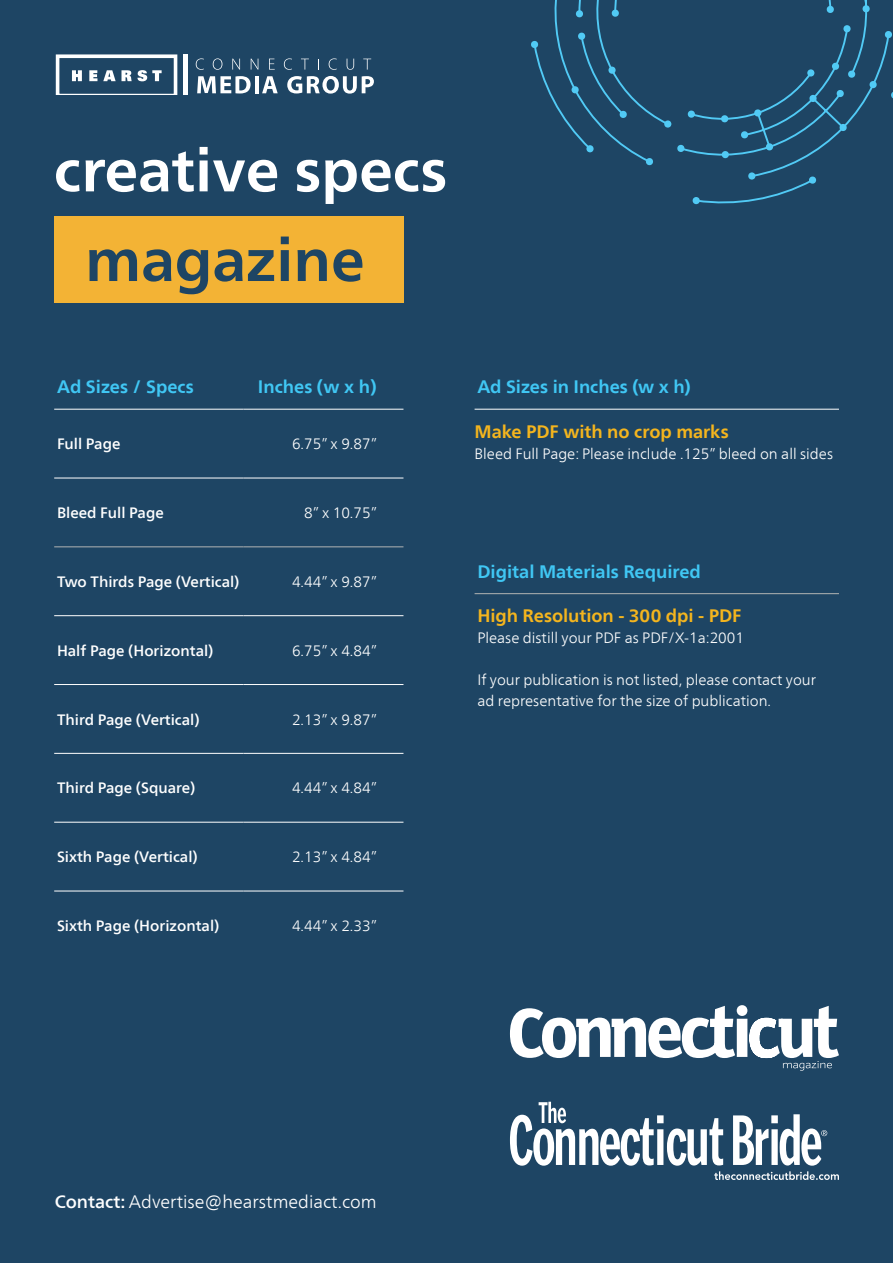
<style>
.page{position:relative;width:893px;height:1263px;background:#1e4564}
.page>*{position:absolute;margin:0;border:0;box-sizing:border-box;transform-origin:0 0}
.t1{font:700 60px "Frutiger Neue LT Com";color:#fff}
.t2{font:700 60px "Frutiger Neue LT Com";color:#1e4564}
.t3{font:700 18px "Frutiger Neue LT Com";color:#40c7f4}
.t4{font:700 18px "Frutiger Neue LT Com";color:#f4b51e}
.t5{font:300 18px "Frutiger Neue LT Com";color:#fff}
.t6{font:300 15px/21px "Frutiger Neue LT Com";color:#fff}
.t7{font:500 15px "Frutiger Neue LT Com";color:#fff}
.s1{font-weight:500}
</style>
<div class="page">
<svg style="left:196px;top:58px;width:8px;height:12px"></svg>
<svg style="left:213px;top:58px;width:9px;height:12px"></svg>
<svg style="left:232px;top:59px;width:8px;height:11px"></svg>
<svg style="left:251px;top:59px;width:7px;height:11px"></svg>
<svg style="left:269px;top:59px;width:6px;height:11px"></svg>
<svg style="left:284px;top:58px;width:8px;height:12px"></svg>
<svg style="left:301px;top:59px;width:8px;height:11px"></svg>
<svg style="left:329px;top:58px;width:8px;height:12px"></svg>
<svg style="left:347px;top:59px;width:7px;height:11px"></svg>
<svg style="left:363px;top:59px;width:8px;height:11px"></svg>
<svg style="left:197px;top:76px;width:54px;height:17px"></svg>
<hr style="left:255px;top:76px;width:3px;height:17px;background:#fff">
<svg style="left:262px;top:76px;width:16px;height:17px"></svg>
<svg style="left:287px;top:76px;width:87px;height:18px"></svg>
<hr style="left:183px;top:54px;width:4px;height:41px;background:#fff">
<svg style="left:56px;top:54px;width:121px;height:41px"></svg>
<hr style="left:54px;top:409px;width:190px;height:1px;background:#fff">
<hr style="left:244px;top:409px;width:159px;height:1px;background:#fff">
<hr style="left:54px;top:478px;width:190px;height:1px;background:#fff">
<hr style="left:244px;top:478px;width:159px;height:1px;background:#fff">
<hr style="left:54px;top:615px;width:190px;height:1px;background:#fff">
<hr style="left:244px;top:615px;width:159px;height:1px;background:#fff">
<hr style="left:54px;top:684px;width:190px;height:1px;background:#fff">
<hr style="left:244px;top:684px;width:159px;height:1px;background:#fff">
<hr style="left:54px;top:753px;width:190px;height:1px;background:#fff">
<hr style="left:244px;top:753px;width:159px;height:1px;background:#fff">
<hr style="left:54px;top:822px;width:190px;height:1px;background:#fff">
<hr style="left:244px;top:822px;width:159px;height:1px;background:#fff">
<hr style="left:54px;top:547px;width:190px;height:1px;background:#b2b4b3">
<hr style="left:244px;top:547px;width:159px;height:1px;background:#b2b4b3">
<hr style="left:54px;top:891px;width:190px;height:1px;background:#fff">
<hr style="left:244px;top:891px;width:159px;height:1px;background:#fff">
<div style="left:54px;top:216px;width:349px;height:87px;background:#f3b335"></div>
<hr style="left:475px;top:593px;width:364px;height:1px;background:#b2b4b3">
<hr style="left:475px;top:409px;width:364px;height:1px;background:#fff">
<svg style="left:510px;top:1005px;width:329px;height:66px"></svg>
<svg style="left:510px;top:1102px;width:329px;height:78px"></svg>
<svg style="left:534px;top:0;width:355px;height:204px"></svg>
<svg style="left:578px;top:32px;width:8px;height:8px"></svg>
<svg style="left:619px;top:110px;width:8px;height:8px"></svg>
<svg style="left:534px;top:138px;width:86px;height:66px"></svg>
<svg style="left:531px;top:41px;width:7px;height:7px"></svg>
<svg style="left:809px;top:176px;width:7px;height:8px"></svg>
<svg style="left:692px;top:197px;width:8px;height:8px"></svg>
<svg style="left:891px;top:92px;width:2px;height:7px"></svg>
<svg style="left:645px;top:158px;width:8px;height:8px"></svg>
<svg style="left:571px;top:86px;width:8px;height:8px"></svg>
<svg style="left:608px;top:66px;width:8px;height:8px"></svg>
<svg style="left:664px;top:120px;width:8px;height:8px"></svg>
<svg style="left:741px;top:131px;width:7px;height:8px"></svg>
<svg style="left:809px;top:94px;width:8px;height:8px"></svg>
<svg style="left:832px;top:62px;width:7px;height:8px"></svg>
<svg style="left:843px;top:25px;width:8px;height:8px"></svg>
<svg style="left:884px;top:31px;width:8px;height:8px"></svg>
<svg style="left:869px;top:81px;width:8px;height:8px"></svg>
<svg style="left:839px;top:124px;width:8px;height:7px"></svg>
<svg style="left:748px;top:172px;width:8px;height:8px"></svg>
<svg style="left:611px;top:9px;width:8px;height:8px"></svg>
<svg style="left:575px;top:10px;width:8px;height:8px"></svg>
<svg style="left:687px;top:110px;width:8px;height:8px"></svg>
<svg style="left:721px;top:115px;width:8px;height:8px"></svg>
<svg style="left:754px;top:109px;width:8px;height:8px"></svg>
<svg style="left:807px;top:69px;width:8px;height:8px"></svg>
<svg style="left:836px;top:90px;width:8px;height:7px"></svg>
<svg style="left:765px;top:143px;width:8px;height:8px"></svg>
<svg style="left:721px;top:151px;width:8px;height:8px"></svg>
<svg style="left:677px;top:144px;width:8px;height:8px"></svg>
<svg style="left:826px;top:5px;width:8px;height:8px"></svg>
<svg style="left:848px;top:70px;width:8px;height:8px"></svg>
<svg style="left:862px;top:5px;width:8px;height:8px"></svg>
<p class="t1" style="left:54px;top:135px;width:395px">creative specs</p>
<p class="t2" style="left:85px;top:225px;width:281px">magazine</p>
<p class="t3" style="left:57px;top:376px;width:138px">Ad Sizes / Specs</p>
<p class="t3" style="left:258px;top:376px;width:120px">Inches (w x h)</p>
<p class="t7" style="left:57px;top:435px;width:65px">Full Page</p>
<p class="t6" style="left:292px;top:433px;width:87px">6.75” x 9.87”</p>
<p class="t7" style="left:57px;top:504px;width:108px">Bleed Full Page</p>
<p class="t6" style="left:304px;top:502px;width:75px">8” x 10.75”</p>
<p class="t7" style="left:57px;top:573px;width:184px">Two Thirds Page (Vertical)</p>
<p class="t6" style="left:292px;top:571px;width:87px">4.44” x 9.87”</p>
<p class="t7" style="left:57px;top:641px;width:158px">Half Page (Horizontal)</p>
<p class="t6" style="left:292px;top:640px;width:87px">6.75” x 4.84”</p>
<p class="t7" style="left:57px;top:710px;width:144px">Third Page (Vertical)</p>
<p class="t6" style="left:292px;top:709px;width:87px">2.13” x 9.87”</p>
<p class="t7" style="left:57px;top:779px;width:140px">Third Page (Square)</p>
<p class="t6" style="left:292px;top:778px;width:87px">4.44” x 4.84”</p>
<p class="t7" style="left:57px;top:848px;width:142px">Sixth Page (Vertical)</p>
<p class="t6" style="left:292px;top:846px;width:87px">2.13” x 4.84”</p>
<p class="t7" style="left:57px;top:917px;width:164px">Sixth Page (Horizontal)</p>
<p class="t6" style="left:292px;top:915px;width:87px">4.44” x 2.33”</p>
<p class="t3" style="left:477px;top:376px;width:215px">Ad Sizes in Inches (w x h)</p>
<p class="t4" style="left:475px;top:421px;width:256px">Make PDF with no crop marks</p>
<p class="t6" style="left:475px;top:443px;width:360px">Bleed Full Page: Please include .125” bleed on all sides</p>
<p class="t3" style="left:477px;top:561px;width:225px">Digital Materials Required</p>
<p class="t4" style="left:477px;top:605px;width:266px">High Resolution - 300 dpi - PDF</p>
<p class="t6" style="left:477px;top:627px;width:268px">Please distill your PDF as PDF/X-1a:2001</p>
<p class="t6" style="left:477px;top:669px;width:340px">If your publication is not listed, please contact your ad representative for the size of publication.</p>
<p class="t5" style="left:55px;top:1190px;width:323px"><span class="s1">Contact:</span> Advertise@hearstmediact.com</p>
</div>
